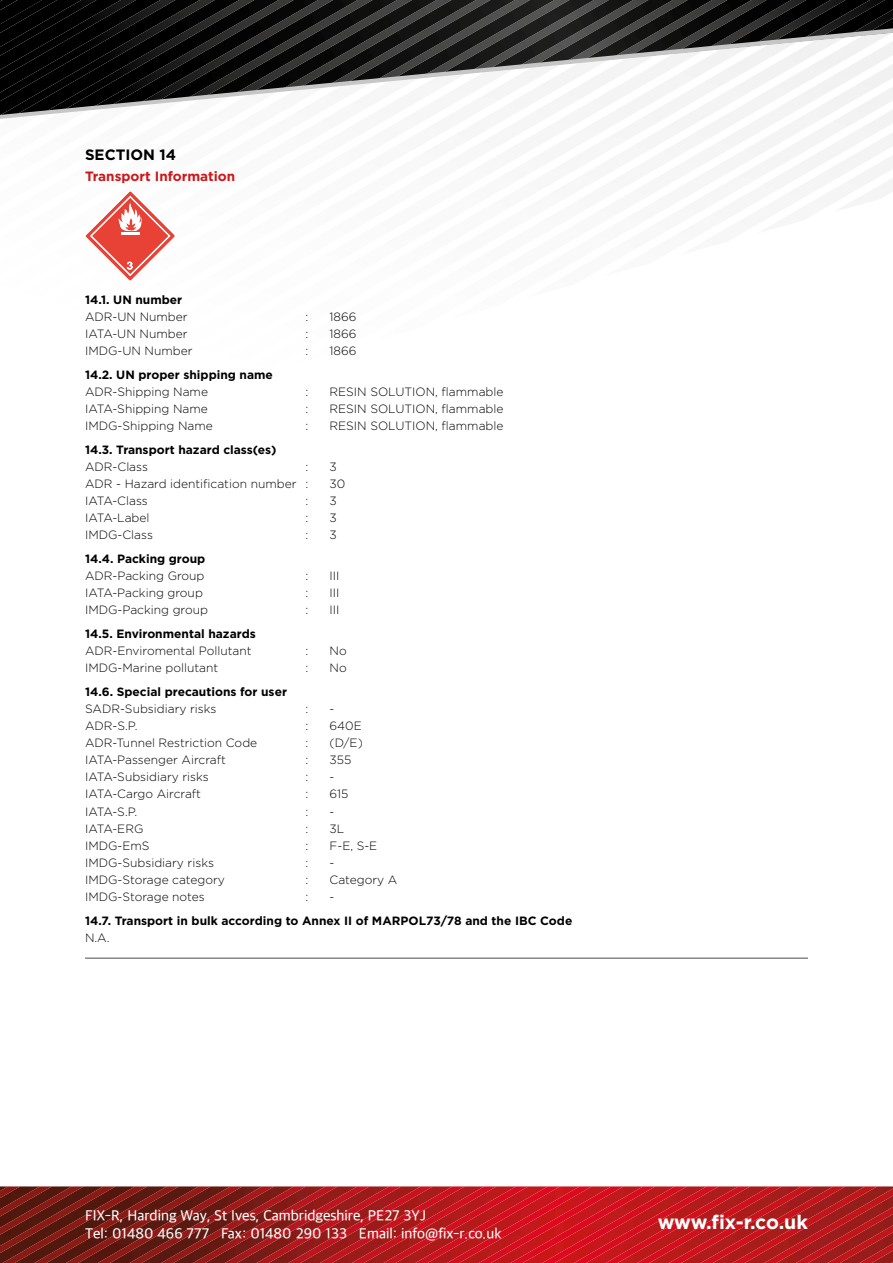
<style>
.page{position:relative;width:893px;height:1263px;background:#fff}
.page>*{position:absolute;margin:0;border:0;box-sizing:border-box;transform-origin:0 0}
.t1{font:700 19.5px "Gotham";letter-spacing:-.005em;color:#fff}
.t2{font:500 15px/18px "Apple SD Gothic Neo";color:#fff}
.t3{font:700 15px "Gotham";color:#000}
.t4{font:700 13.5px "Gotham";color:#cd171a}
.t5{font:300 12px "Gotham";color:#000}
.t6{font:700 12px "Gotham";color:#000}
</style>
<div class="page">
<img style="left:0;top:1186px;width:893px;height:77px">
<img style="left:734px;top:0;width:35px;height:27px">
<img style="left:695px;top:0;width:39px;height:27px">
<img style="left:769px;top:0;width:47px;height:27px">
<img style="left:655px;top:0;width:40px;height:27px">
<img style="left:816px;top:0;width:77px;height:27px">
<img style="left:616px;top:0;width:39px;height:27px">
<img style="left:863px;top:10px;width:30px;height:17px">
<img style="left:576px;top:0;width:40px;height:27px">
<img style="left:537px;top:0;width:39px;height:27px">
<img style="left:498px;top:0;width:39px;height:27px">
<img style="left:458px;top:0;width:40px;height:27px">
<img style="left:419px;top:0;width:39px;height:27px">
<img style="left:380px;top:0;width:39px;height:27px">
<img style="left:340px;top:0;width:40px;height:27px">
<svg style="left:649px;top:120px;width:244px;height:75px"></svg>
<img style="left:301px;top:0;width:39px;height:27px">
<img style="left:261px;top:0;width:40px;height:27px">
<img style="left:222px;top:0;width:39px;height:27px">
<img style="left:182px;top:0;width:40px;height:27px">
<img style="left:143px;top:0;width:39px;height:27px">
<img style="left:104px;top:0;width:39px;height:27px">
<img style="left:64px;top:0;width:40px;height:27px">
<img style="left:0;top:0;width:64px;height:27px">
<img style="left:0;top:0;width:25px;height:9px">
<svg style="left:0;top:27px;width:893px;height:93px"></svg>
<hr style="left:85px;top:957px;width:723px;height:2px;background:#878787">
<svg style="left:85px;top:191px;width:90px;height:90px"></svg>
<p class="t3" style="left:85px;top:146px;width:93px">SECTION 14</p>
<p class="t4" style="left:85px;top:168px;width:152px">Transport Information</p>
<p class="t6" style="left:85px;top:293px;width:99px">14.1. UN number</p>
<p class="t5" style="left:85px;top:310px;width:104px">ADR-UN Number</p>
<p class="t5" style="left:306px;top:310px;width:4px">:</p>
<p class="t5" style="left:330px;top:310px;width:28px">1866</p>
<p class="t5" style="left:85px;top:328px;width:104px">IATA-UN Number</p>
<p class="t5" style="left:306px;top:328px;width:4px">:</p>
<p class="t5" style="left:330px;top:328px;width:28px">1866</p>
<p class="t5" style="left:85px;top:345px;width:109px">IMDG-UN Number</p>
<p class="t5" style="left:306px;top:345px;width:4px">:</p>
<p class="t5" style="left:330px;top:345px;width:28px">1866</p>
<p class="t6" style="left:85px;top:368px;width:189px">14.2. UN proper shipping name</p>
<p class="t5" style="left:85px;top:385px;width:124px">ADR-Shipping Name</p>
<p class="t5" style="left:306px;top:385px;width:4px">:</p>
<p class="t5" style="left:330px;top:385px;width:175px">RESIN SOLUTION, flammable</p>
<p class="t5" style="left:85px;top:402px;width:124px">IATA-Shipping Name</p>
<p class="t5" style="left:306px;top:402px;width:4px">:</p>
<p class="t5" style="left:330px;top:402px;width:175px">RESIN SOLUTION, flammable</p>
<p class="t5" style="left:85px;top:420px;width:129px">IMDG-Shipping Name</p>
<p class="t5" style="left:306px;top:420px;width:4px">:</p>
<p class="t5" style="left:330px;top:420px;width:175px">RESIN SOLUTION, flammable</p>
<p class="t6" style="left:85px;top:443px;width:193px">14.3. Transport hazard class(es)</p>
<p class="t5" style="left:85px;top:460px;width:64px">ADR-Class</p>
<p class="t5" style="left:306px;top:460px;width:4px">:</p>
<p class="t5" style="left:330px;top:460px;width:9px">3</p>
<p class="t5" style="left:85px;top:477px;width:225px">ADR - Hazard identification number :</p>
<p class="t5" style="left:330px;top:477px;width:17px">30</p>
<p class="t5" style="left:85px;top:494px;width:64px">IATA-Class</p>
<p class="t5" style="left:306px;top:494px;width:4px">:</p>
<p class="t5" style="left:330px;top:494px;width:9px">3</p>
<p class="t5" style="left:85px;top:512px;width:66px">IATA-Label</p>
<p class="t5" style="left:306px;top:512px;width:4px">:</p>
<p class="t5" style="left:330px;top:512px;width:9px">3</p>
<p class="t5" style="left:85px;top:529px;width:69px">IMDG-Class</p>
<p class="t5" style="left:306px;top:529px;width:4px">:</p>
<p class="t5" style="left:330px;top:529px;width:9px">3</p>
<p class="t6" style="left:85px;top:552px;width:122px">14.4. Packing group</p>
<p class="t5" style="left:85px;top:569px;width:121px">ADR-Packing Group</p>
<p class="t5" style="left:306px;top:569px;width:4px">:</p>
<p class="t5" style="left:330px;top:569px;width:11px">III</p>
<p class="t5" style="left:85px;top:586px;width:119px">IATA-Packing group</p>
<p class="t5" style="left:306px;top:586px;width:4px">:</p>
<p class="t5" style="left:330px;top:586px;width:11px">III</p>
<p class="t5" style="left:85px;top:604px;width:124px">IMDG-Packing group</p>
<p class="t5" style="left:306px;top:604px;width:4px">:</p>
<p class="t5" style="left:330px;top:604px;width:11px">III</p>
<p class="t6" style="left:85px;top:627px;width:172px">14.5. Environmental hazards</p>
<p class="t5" style="left:85px;top:644px;width:168px">ADR-Enviromental Pollutant</p>
<p class="t5" style="left:306px;top:644px;width:4px">:</p>
<p class="t5" style="left:330px;top:644px;width:19px">No</p>
<p class="t5" style="left:85px;top:661px;width:135px">IMDG-Marine pollutant</p>
<p class="t5" style="left:306px;top:661px;width:4px">:</p>
<p class="t5" style="left:330px;top:661px;width:19px">No</p>
<p class="t6" style="left:85px;top:684px;width:203px">14.6. Special precautions for user</p>
<p class="t5" style="left:85px;top:702px;width:133px">SADR-Subsidiary risks</p>
<p class="t5" style="left:306px;top:702px;width:4px">:</p>
<p class="t5" style="left:330px;top:702px;width:6px">-</p>
<p class="t5" style="left:85px;top:719px;width:54px">ADR-S.P.</p>
<p class="t5" style="left:306px;top:719px;width:4px">:</p>
<p class="t5" style="left:330px;top:719px;width:34px">640E</p>
<p class="t5" style="left:85px;top:736px;width:174px">ADR-Tunnel Restriction Code</p>
<p class="t5" style="left:306px;top:736px;width:4px">:</p>
<p class="t5" style="left:330px;top:736px;width:35px">(D/E)</p>
<p class="t5" style="left:85px;top:753px;width:142px">IATA-Passenger Aircraft</p>
<p class="t5" style="left:306px;top:753px;width:4px">:</p>
<p class="t5" style="left:330px;top:753px;width:23px">355</p>
<p class="t5" style="left:85px;top:770px;width:125px">IATA-Subsidiary risks</p>
<p class="t5" style="left:306px;top:770px;width:4px">:</p>
<p class="t5" style="left:330px;top:770px;width:6px">-</p>
<p class="t5" style="left:85px;top:788px;width:118px">IATA-Cargo Aircraft</p>
<p class="t5" style="left:306px;top:788px;width:4px">:</p>
<p class="t5" style="left:330px;top:788px;width:20px">615</p>
<p class="t5" style="left:85px;top:805px;width:54px">IATA-S.P.</p>
<p class="t5" style="left:306px;top:805px;width:4px">:</p>
<p class="t5" style="left:330px;top:805px;width:6px">-</p>
<p class="t5" style="left:85px;top:822px;width:60px">IATA-ERG</p>
<p class="t5" style="left:306px;top:822px;width:4px">:</p>
<p class="t5" style="left:330px;top:822px;width:16px">3L</p>
<p class="t5" style="left:85px;top:839px;width:66px">IMDG-EmS</p>
<p class="t5" style="left:306px;top:839px;width:4px">:</p>
<p class="t5" style="left:330px;top:839px;width:49px">F-E, S-E</p>
<p class="t5" style="left:85px;top:856px;width:130px">IMDG-Subsidiary risks</p>
<p class="t5" style="left:306px;top:856px;width:4px">:</p>
<p class="t5" style="left:330px;top:856px;width:6px">-</p>
<p class="t5" style="left:85px;top:873px;width:141px">IMDG-Storage category</p>
<p class="t5" style="left:306px;top:873px;width:4px">:</p>
<p class="t5" style="left:330px;top:873px;width:69px">Category A</p>
<p class="t5" style="left:85px;top:890px;width:121px">IMDG-Storage notes</p>
<p class="t5" style="left:306px;top:890px;width:4px">:</p>
<p class="t5" style="left:330px;top:890px;width:6px">-</p>
<p class="t6" style="left:85px;top:913px;width:489px">14.7. Transport in bulk according to Annex II of MARPOL73/78 and the IBC Code</p>
<p class="t5" style="left:85px;top:931px;width:26px">N.A.</p>
<p class="t2" style="left:85px;top:1208px;width:418px">FIX-R, Harding Way, St Ives, Cambridgeshire, PE27 3YJ<br>Tel: 01480 466 777 Fax: 01480 290 133 Email: info@fix-r.co.uk</p>
<h1 class="t1" style="left:658px;top:1211px;width:152px">www.fix-r.co.uk</h1>
</div>
